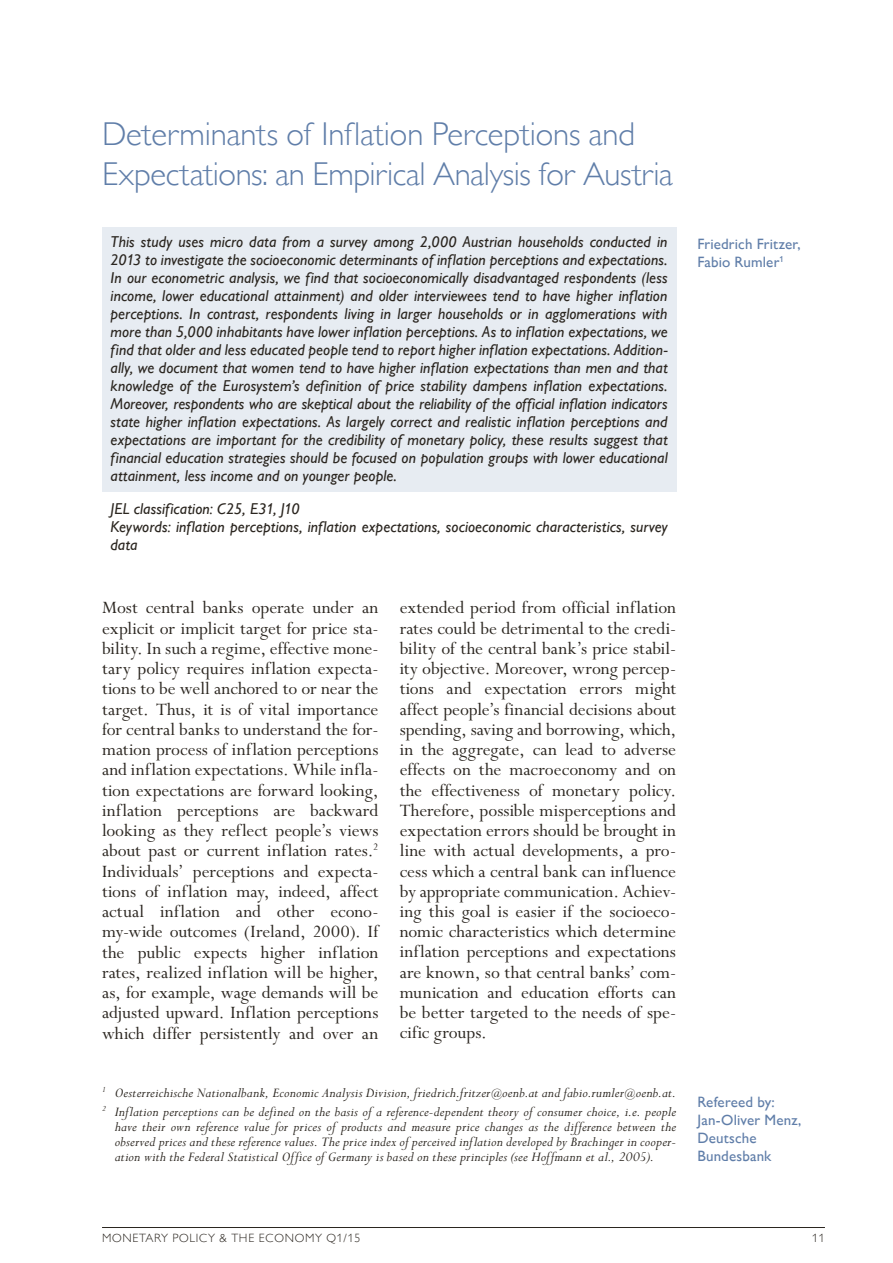
<style>
.page{position:relative;width:893px;height:1263px;background:#fff}
.page>*{position:absolute;margin:0;border:0;box-sizing:border-box;transform-origin:0 0}
.t1{font:300 33px/40.5px "Gill Sans MT Pro";letter-spacing:-.01em;color:#607ea9}
.t2{font:19.5px/20.2px "Perpetua Std";color:#2b2620;text-align:justify}
.t3{font:italic 500 15.75px/18px "Gill Sans MT Pro";letter-spacing:.005em;color:#2b2620;text-align:justify}
.t4{font:italic 15px/15px "Perpetua Std";letter-spacing:.01em;color:#2b2620}
.t5{font:500 15px/18px "Gill Sans MT Pro";letter-spacing:.01em;color:#607ea9}
.t6{font:300 12px "Gill Sans MT Pro";letter-spacing:.06em;color:#2b2620}
.s1{font-size:12px}
</style>
<div class="page">
<hr style="left:102px;top:1227px;width:723px;height:1px;background:#2b2620">
<div style="left:102px;top:228px;width:574px;height:264px;background:#e7ecf2"></div>
<h1 class="t1" style="left:102px;top:113px;width:572px">Determinants of Inflation Perceptions and<br>Expectations: an Empirical Analysis for Austria</h1>
<p class="t3" style="left:111px;top:232px;width:559px">This study uses micro data from a survey among 2,000 Austrian households conducted in 2013 to investigate the socioeconomic determinants of inflation perceptions and expectations.<br>In our econometric analysis, we find that socioeconomically disadvantaged respondents (less income, lower educational attainment) and older interviewees tend to have higher inflation perceptions. In contrast, respondents living in larger households or in agglomerations with more than 5,000 inhabitants have lower inflation perceptions. As to inflation expectations, we find that older and less educated people tend to report higher inflation expectations. Addition&shy;ally, we document that women tend to have higher inflation expectations than men and that knowledge of the Eurosystem’s definition of price stability dampens inflation expectations.<br>Moreover, respondents who are skeptical about the reliability of the official inflation indicators state higher inflation expectations. As largely correct and realistic inflation perceptions and expectations are important for the credibility of monetary policy, these results suggest that financial education strategies should be focused on population groups with lower educational attainment, less income and on younger people.</p>
<p class="t5" style="left:697px;top:235px;width:105px">Friedrich Fritzer,<br>Fabio Rumler<sup>1</sup></p>
<p class="t3" style="left:111px;top:499px;width:558px;text-align:left">JEL classification: C25, E31, J10<br>Keywords: inflation perceptions, inflation expectations, socioeconomic characteristics, survey data</p>
<p class="t2" style="left:102px;top:598px;width:278px">Most central banks operate under an explicit or implicit target for price sta&shy;bility. In such a regime, effective mone&shy;tary policy requires inflation expecta&shy;tions to be well anchored to or near the target. Thus, it is of vital importance for central banks to understand the for&shy;mation process of inflation perceptions and inflation expectations. While infla&shy;tion expectations are forward looking, inflation perceptions are backward looking as they reflect people’s views about past or current inflation rates.<sup>2<br></sup>Individuals’ perceptions and expecta&shy;tions of inflation may, indeed, affect actual inflation and other econo&shy;my-wide outcomes (Ireland, 2000). If the public expects higher inflation rates, realized inflation will be higher, as, for example, wage demands will be adjusted upward. Inflation perceptions which differ persistently and over an</p>
<p class="t2" style="left:400px;top:598px;width:278px">extended period from official inflation rates could be detrimental to the credi&shy;bility of the central bank’s price stabil&shy;ity objective. Moreover, wrong percep&shy;tions and expectation errors might affect people’s financial decisions about spending, saving and borrowing, which, in the aggregate, can lead to adverse effects on the macroeconomy and on the effectiveness of monetary policy.<br>Therefore, possible misperceptions and expectation errors should be brought in line with actual developments, a pro&shy;cess which a central bank can influence by appropriate communication. Achiev&shy;ing this goal is easier if the socioeco&shy;nomic characteristics which determine inflation perceptions and expectations are known, so that central banks’ com&shy;munication and education efforts can be better targeted to the needs of spe&shy;cific groups.</p>
<p class="t4" style="left:102px;top:1083px;width:576px;line-height:19.2px"><sup>1</sup> Oesterreichische Nationalbank, Economic Analysis Division, friedrich.fritzer<span class="s1">@</span>oenb.at and fabio.rumler<span class="s1">@</span>oenb.at.<br><sup>2</sup> Inflation perceptions can be defined on the basis of a reference-dependent theory of consumer choice, i.e. people</p>
<p class="t4" style="left:115px;top:1120px;width:563px;text-align:justify">have their own reference value for prices of products and measure price changes as the difference between the observed prices and these reference values. The price index of perceived inflation developed by Brachinger in cooper&shy;ation with the Federal Statistical Office of Germany is based on these principles (see Hoffmann et al., 2005).</p>
<p class="t5" style="left:697px;top:1093px;width:106px">Refereed by:<br>Jan-Oliver Menz,<br>Deutsche<br>Bundesbank</p>
<p class="t6" style="left:102px;top:1231px;width:260px">MONETARY POLICY &amp; THE ECONOMY Q1/15</p>
<p class="t6" style="left:812px;top:1231px;width:14px">11</p>
</div>
